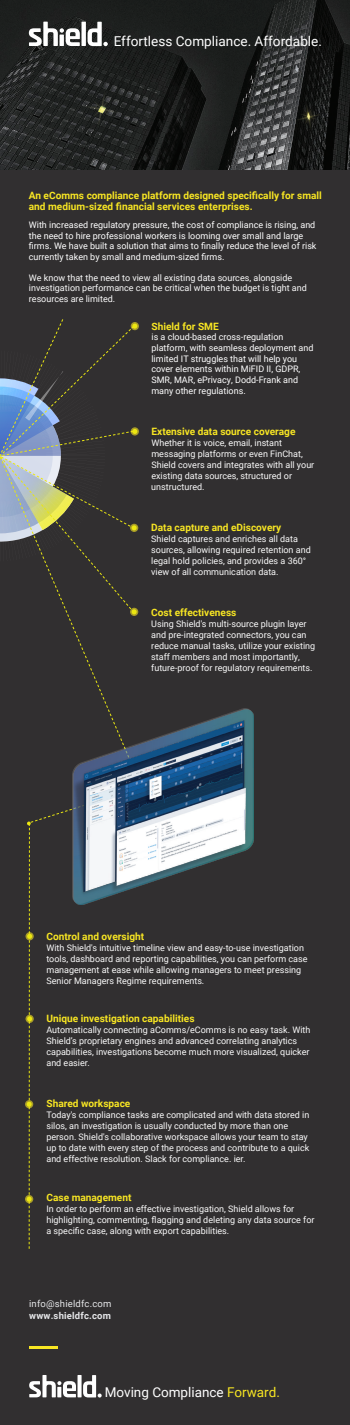
<style>
.page{position:relative;width:350px;height:1425px;background:#fff}
.page>*{position:absolute;margin:0;border:0;box-sizing:border-box;transform-origin:0 0}
.t1{font:13.6px "Roboto";color:#fff}
.t2{font:13.5px "Roboto";color:#fff}
.t3{font:700 10.1px/11px "Roboto";color:#f8e623}
.t4{font:9.5px "Roboto";letter-spacing:.02em;color:#e6e7e9}
.t5{font:700 9.5px "Roboto";letter-spacing:.02em;color:#e6e7e9}
.t6{font:9px/11px "Roboto";color:#fafafa}
.t7{font:9px/10.7px "Roboto";color:#fff}
.s1{color:#f8e623}
</style>
<div class="page">
<img style="left:0;top:0;width:350px;height:170px">
<div style="left:0;top:170px;width:350px;height:1255px;background:#312f30"></div>
<svg style="left:82px;top:22px;width:4px;height:24px"></svg>
<svg style="left:29px;top:22px;width:51px;height:24px"></svg>
<svg style="left:88px;top:22px;width:20px;height:24px"></svg>
<svg style="left:78px;top:1375px;width:4px;height:22px"></svg>
<svg style="left:29px;top:1375px;width:47px;height:22px"></svg>
<svg style="left:83px;top:1375px;width:19px;height:23px"></svg>
<hr style="left:29px;top:1346px;width:29px;height:3px;background:#f8e623">
<svg style="left:25px;top:525px;width:114px;height:724px"></svg>
<svg style="left:25px;top:542px;width:80px;height:20px"></svg>
<svg style="left:27px;top:822px;width:4px;height:3px"></svg>
<svg style="left:26px;top:1015px;width:8px;height:8px"></svg>
<svg style="left:27px;top:1016px;width:5px;height:5px"></svg>
<svg style="left:26px;top:932px;width:8px;height:8px"></svg>
<svg style="left:27px;top:934px;width:5px;height:5px"></svg>
<svg style="left:130px;top:608px;width:8px;height:8px"></svg>
<svg style="left:132px;top:609px;width:5px;height:5px"></svg>
<div style="left:130px;top:524px;width:8px;height:8px;background:#a59a28;border-radius:50%"></div>
<svg style="left:131px;top:427px;width:8px;height:9px"></svg>
<svg style="left:0;top:319px;width:137px;height:223px"></svg>
<svg style="left:25px;top:1100px;width:8px;height:8px"></svg>
<svg style="left:27px;top:1102px;width:5px;height:5px"></svg>
<svg style="left:25px;top:1195px;width:8px;height:8px"></svg>
<svg style="left:27px;top:1197px;width:5px;height:5px"></svg>
<img style="left:73px;top:708px;width:180px;height:197px">
<img style="left:73px;top:715px;width:175px;height:182px">
<h1 class="t1" style="left:114px;top:32px;width:210px">Effortless Compliance. Affordable.</h1>
<p class="t3" style="left:29px;top:190px;width:295px">An eComms compliance platform designed specifically for small and medium-sized financial services enterprises.</p>
<p class="t7" style="left:29px;top:219px;width:289px;line-height:10.5px">With increased regulatory pressure, the cost of compliance is rising, and the need to hire professional workers is looming over small and large firms. We have built a solution that aims to finally reduce the level of risk currently taken by small and medium-sized firms.</p>
<p class="t6" style="left:29px;top:272px;width:280px;line-height:10.5px">We know that the need to view all existing data sources, alongside investigation performance can be critical when the budget is tight and resources are limited.</p>
<p class="t3" style="left:152px;top:320px;width:69px">Shield for SME</p>
<p class="t7" style="left:151px;top:332px;width:164px">is a cloud-based cross-regulation platform, with seamless deployment and limited IT struggles that will help you cover elements within MiFID II, GDPR, SMR, MAR, ePrivacy, Dodd-Frank and many other regulations.</p>
<p class="t3" style="left:151px;top:425px;width:146px">Extensive data source coverage</p>
<p class="t6" style="left:151px;top:437px;width:165px">Whether it is voice, email, instant messaging platforms or even FinChat, Shield covers and integrates with all your existing data sources, structured or unstructured.</p>
<p class="t3" style="left:151px;top:522px;width:132px">Data capture and eDiscovery</p>
<p class="t6" style="left:151px;top:533px;width:161px">Shield captures and enriches all data sources, allowing required retention and legal hold policies, and provides a 360° view of all communication data.</p>
<p class="t3" style="left:151px;top:606px;width:87px">Cost effectiveness</p>
<p class="t6" style="left:151px;top:618px;width:166px">Using Shield's multi-source plugin layer and pre-integrated connectors, you can reduce manual tasks, utilize your existing staff members and most importantly, future-proof for regulatory requirements.</p>
<p class="t3" style="left:46px;top:930px;width:99px">Control and oversight</p>
<p class="t6" style="left:46px;top:941px;width:263px">With Shield's intuitive timeline view and easy-to-use investigation tools, dashboard and reporting capabilities, you can perform case management at ease while allowing managers to meet pressing Senior Managers Regime requirements.</p>
<p class="t3" style="left:46px;top:1013px;width:150px">Unique investigation capabilities</p>
<p class="t6" style="left:46px;top:1024px;width:266px">Automatically connecting aComms/eComms is no easy task. With Shield’s proprietary engines and advanced correlating analytics capabilities, investigations become much more visualized, quicker and easier.</p>
<p class="t3" style="left:46px;top:1098px;width:85px">Shared workspace</p>
<p class="t6" style="left:46px;top:1109px;width:264px">Today's compliance tasks are complicated and with data stored in silos, an investigation is usually conducted by more than one person. Shield's collaborative workspace allows your team to stay up to date with every step of the process and contribute to a quick and effective resolution. Slack for compliance. ier.</p>
<p class="t3" style="left:46px;top:1192px;width:87px">Case management</p>
<p class="t6" style="left:46px;top:1203px;width:270px">In order to perform an effective investigation, Shield allows for highlighting, commenting, flagging and deleting any data source for a specific case, along with export capabilities.</p>
<p class="t4" style="left:29px;top:1297px;width:84px">info@shieldfc.com</p>
<p class="t5" style="left:29px;top:1309px;width:83px">www.shieldfc.com</p>
<h2 class="t2" style="left:105px;top:1383px;width:177px">Moving Compliance <span class="s1">Forward.</span></h2>
</div>
